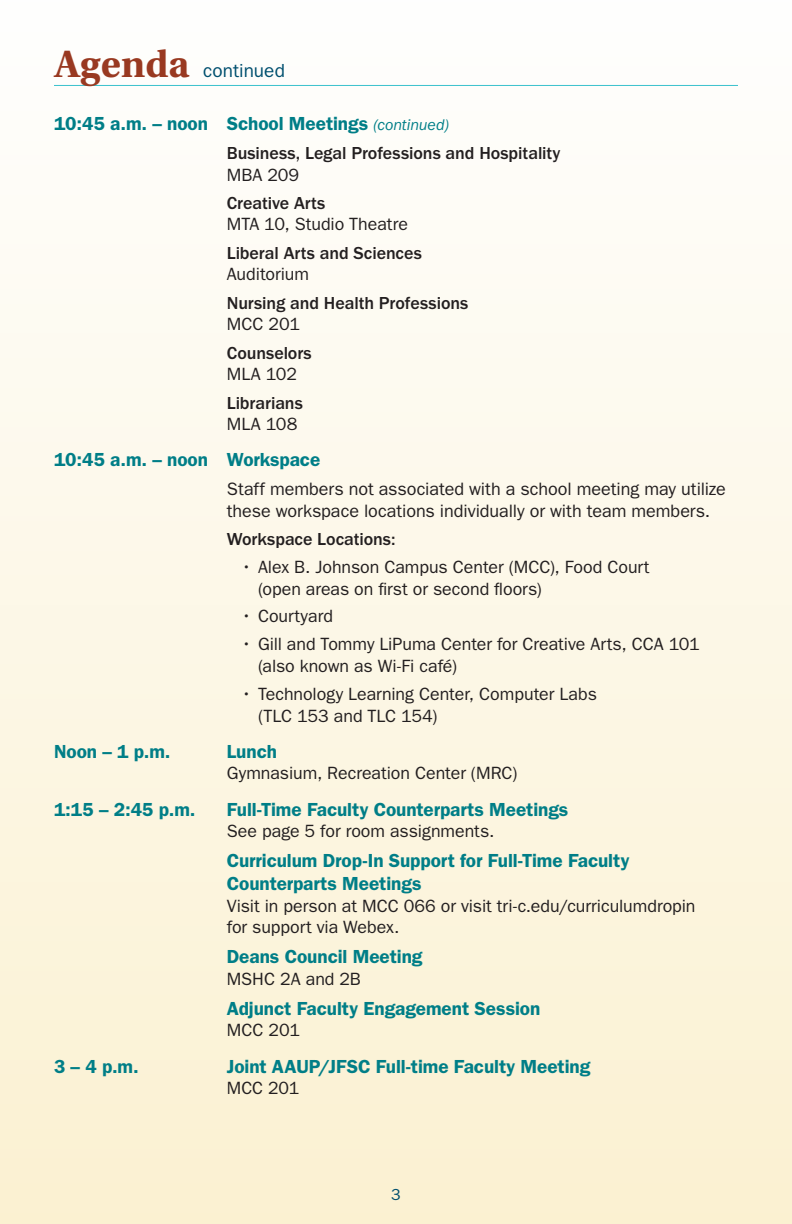
<style>
.page{position:relative;width:792px;height:1224px;background:#fff}
.page>*{position:absolute;margin:0;border:0;box-sizing:border-box;transform-origin:0 0}
.Agenda_Time_P{font:600 19px "ITC Franklin Gothic Std";letter-spacing:-.005em;color:#007e87}
.Agenda_Sub_P{font:600 19px/23px "ITC Franklin Gothic Std";letter-spacing:-.005em;color:#007e87}
.t1{font:19px "ITC Franklin Gothic Std";letter-spacing:.005em;color:#004f6e}
.Agenda_Session_Subs{font:500 18px "ITC Franklin Gothic Std";letter-spacing:-.005em;color:#231f20}
.Agenda_Session_Subs-2{font:18px/22px "ITC Franklin Gothic Std";color:#231f20}
.Agenda_Location_P{font:17.8px/21.4px "ITC Franklin Gothic Std";color:#231f20}
.Agenda_Session_Subs-3{font:17.8px/21.4px "ITC Franklin Gothic Std";color:#231f20}
.t2{font:16px "ITC Franklin Gothic Std";color:#004f6e}
.s1{font-family:"Utopia Std";font-weight:700;font-size:40px;color:#993921}
.s2{font-weight:400;font-style:italic;font-size:16px}
</style>
<div class="page">
<div style="left:0;top:0;width:792px;height:1224px;background:linear-gradient(to bottom,#fefefe,#fbf1d1)"></div>
<hr style="left:54px;top:85px;width:684px;height:1px;background:#3ac1cd">
<p class="t1" style="left:54px;top:60px;width:232px"><span class="s1">Agenda</span> continued</p>
<p class="Agenda_Time_P" style="left:54px;top:112px;width:396px">10:45 a.m. – noon School Meetings <span class="s2">(continued)</span></p>
<p class="Agenda_Session_Subs" style="left:227px;top:142px;width:335px">Business, Legal Professions and Hospitality</p>
<p class="Agenda_Location_P" style="left:227px;top:164px;width:74px">MBA 209</p>
<p class="Agenda_Session_Subs" style="left:227px;top:193px;width:100px">Creative Arts</p>
<p class="Agenda_Location_P" style="left:227px;top:214px;width:183px">MTA 10, Studio Theatre</p>
<p class="Agenda_Session_Subs" style="left:227px;top:243px;width:197px">Liberal Arts and Sciences</p>
<p class="Agenda_Location_P" style="left:227px;top:264px;width:84px">Auditorium</p>
<p class="Agenda_Session_Subs" style="left:227px;top:293px;width:243px">Nursing and Health Professions</p>
<p class="Agenda_Location_P" style="left:227px;top:314px;width:75px">MCC 201</p>
<p class="Agenda_Session_Subs" style="left:227px;top:343px;width:87px">Counselors</p>
<p class="Agenda_Location_P" style="left:227px;top:363px;width:72px">MLA 102</p>
<p class="Agenda_Session_Subs" style="left:227px;top:392px;width:78px">Librarians</p>
<p class="Agenda_Location_P" style="left:227px;top:413px;width:72px">MLA 108</p>
<p class="Agenda_Time_P" style="left:54px;top:449px;width:268px">10:45 a.m. – noon Workspace</p>
<p class="Agenda_Session_Subs-2" style="left:227px;top:478px;width:501px">Staff members not associated with a school meeting may utilize these workspace locations individually or with team members.</p>
<p class="Agenda_Session_Subs" style="left:227px;top:529px;width:170px">Workspace Locations:</p>
<p class="Agenda_Session_Subs-3" style="left:258px;top:557px;width:393px;text-indent:-17px">• Alex B. Johnson Campus Center (MCC), Food Court (open areas on first or second floors)</p>
<p class="Agenda_Session_Subs-3" style="left:241px;top:606px;width:93px">• Courtyard</p>
<p class="Agenda_Session_Subs-3" style="left:258px;top:634px;width:443px;text-indent:-17px">• Gill and Tommy LiPuma Center for Creative Arts, CCA 101 (also known as Wi-Fi café)</p>
<p class="Agenda_Session_Subs-3" style="left:258px;top:683px;width:340px;line-height:22px;text-indent:-17px">• Technology Learning Center, Computer Labs (TLC 153 and TLC 154)</p>
<p class="Agenda_Time_P" style="left:54px;top:740px;width:118px">Noon – 1 p.m.</p>
<p class="Agenda_Time_P" style="left:227px;top:740px;width:52px">Lunch</p>
<p class="Agenda_Location_P" style="left:227px;top:763px;width:292px">Gymnasium, Recreation Center (MRC)</p>
<p class="Agenda_Time_P" style="left:54px;top:798px;width:143px">1:15 – 2:45 p.m.</p>
<p class="Agenda_Time_P" style="left:227px;top:798px;width:343px">Full-Time Faculty Counterparts Meetings</p>
<p class="Agenda_Location_P" style="left:227px;top:821px;width:269px">See page 5 for room assignments.</p>
<p class="Agenda_Sub_P" style="left:227px;top:849px;width:404px">Curriculum Drop-In Support for Full-Time Faculty<br>Counterparts Meetings</p>
<p class="Agenda_Location_P" style="left:227px;top:895px;width:470px">Visit in person at MCC 066 or visit tri-c.edu/curriculumdropin for support via Webex.</p>
<p class="Agenda_Sub_P" style="left:227px;top:945px;width:197px">Deans Council Meeting</p>
<p class="Agenda_Location_P" style="left:227px;top:968px;width:136px">MSHC 2A and 2B</p>
<p class="Agenda_Sub_P" style="left:227px;top:997px;width:315px">Adjunct Faculty Engagement Session</p>
<p class="Agenda_Location_P" style="left:227px;top:1020px;width:75px">MCC 201</p>
<p class="Agenda_Time_P" style="left:54px;top:1055px;width:86px">3 – 4 p.m.</p>
<p class="Agenda_Time_P" style="left:227px;top:1055px;width:365px">Joint AAUP/JFSC Full-time Faculty Meeting</p>
<p class="Agenda_Location_P" style="left:227px;top:1078px;width:74px">MCC 201</p>
<p class="t2" style="left:391px;top:1185px;width:11px">3</p>
</div>
